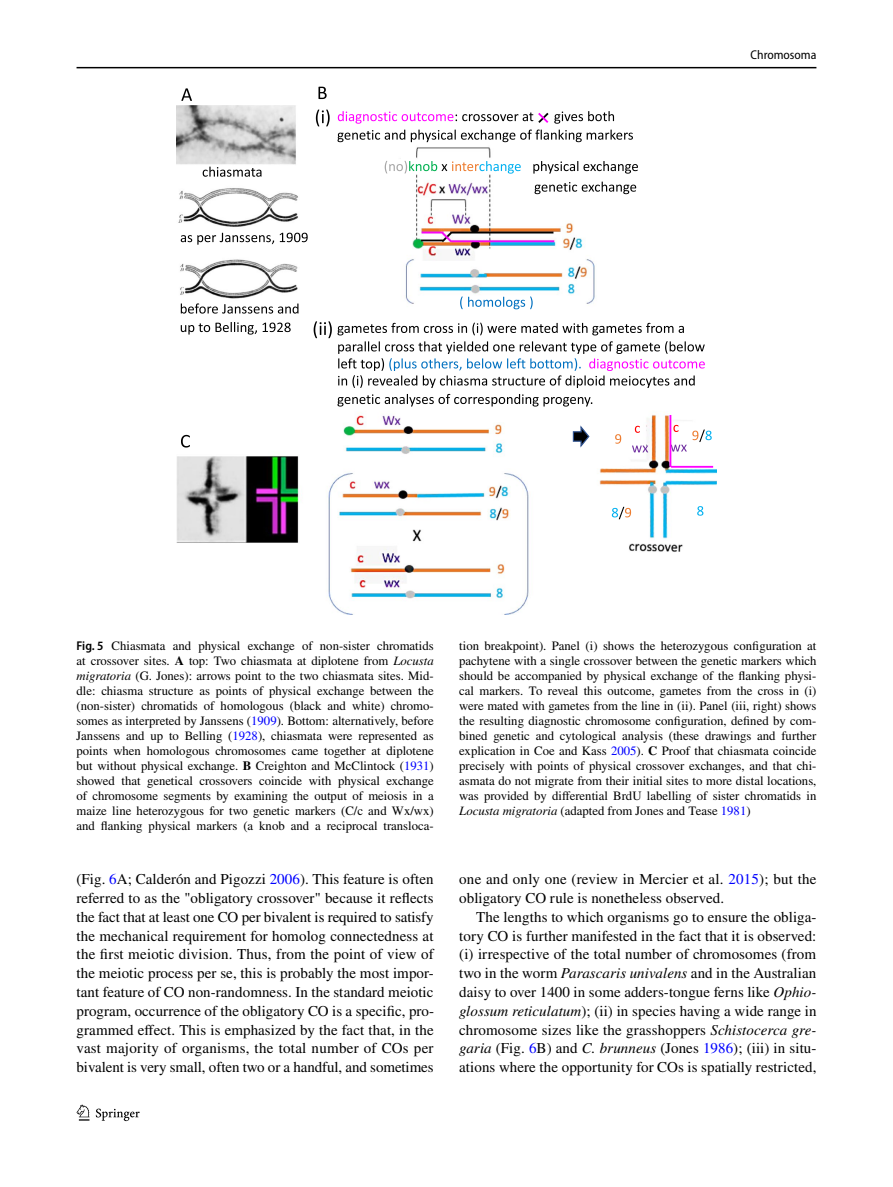
<style>
.page{position:relative;width:893px;height:1187px;background:#fff}
.page>*{position:absolute;margin:0;border:0;box-sizing:border-box;transform-origin:0 0}
.t1{font:15px/18.8px "STIX";letter-spacing:.005em;color:#000;text-align:justify}
.t2{font:12.75px/15px "STIX";color:#000;text-align:justify}
.t3{font:semi-condensed 12.75px "Myriad Pro";color:#000}
.s1{font-family:"Myriad Pro";font-weight:600;font-stretch:semi-condensed}
.s2{font-weight:700}
.s3{font-style:italic}
.s4{color:#00f}
</style>
<div class="page">
<hr style="left:77px;top:67px;width:739px;height:1px;background:#000">
<svg style="left:77px;top:1104px;width:12px;height:16px"></svg>
<svg style="left:96px;top:1108px;width:44px;height:12px"></svg>
<img style="left:176px;top:106px;width:540px;height:508px">
<svg style="left:181px;top:88px;width:11px;height:13px"></svg>
<svg style="left:181px;top:233px;width:127px;height:12px"></svg>
<svg style="left:203px;top:167px;width:58px;height:10px"></svg>
<svg style="left:181px;top:435px;width:9px;height:12px"></svg>
<svg style="left:318px;top:87px;width:9px;height:12px"></svg>
<svg style="left:385px;top:161px;width:136px;height:13px"></svg>
<svg style="left:533px;top:161px;width:105px;height:13px"></svg>
<svg style="left:534px;top:181px;width:102px;height:13px"></svg>
<svg style="left:316px;top:110px;width:14px;height:16px"></svg>
<svg style="left:181px;top:303px;width:117px;height:10px"></svg>
<svg style="left:181px;top:322px;width:110px;height:12px"></svg>
<svg style="left:460px;top:296px;width:73px;height:13px"></svg>
<svg style="left:671px;top:425px;width:41px;height:26px"></svg>
<svg style="left:615px;top:434px;width:6px;height:9px"></svg>
<svg style="left:635px;top:426px;width:5px;height:7px"></svg>
<svg style="left:632px;top:445px;width:16px;height:7px"></svg>
<svg style="left:697px;top:506px;width:6px;height:9px"></svg>
<svg style="left:612px;top:506px;width:19px;height:13px"></svg>
<hr style="left:671px;top:466px;width:42px;height:1px;background:#f0f">
<hr style="left:669px;top:415px;width:2px;height:52px;background:#f0f">
<svg style="left:572px;top:423px;width:18px;height:26px"></svg>
<svg style="left:337px;top:111px;width:296px;height:31px"></svg>
<svg style="left:314px;top:321px;width:391px;height:67px"></svg>
<svg style="left:337px;top:394px;width:255px;height:12px"></svg>
<p class="t3" style="left:750px;top:48px;width:67px">Chromosoma</p>
<p class="t2" style="left:77px;top:638px;width:359px"><span class="s1">Fig. 5</span> Chiasmata and physical exchange of non-sister chromatids at crossover sites. <span class="s2">A</span> top: Two chiasmata at diplotene from <span class="s3">Locusta migratoria</span> (G. Jones): arrows point to the two chiasmata sites. Mid&shy;dle: chiasma structure as points of physical exchange between the (non-sister) chromatids of homologous (black and white) chromo&shy;somes as interpreted by Janssens (<span class="s4">1909</span>). Bottom: alternatively, before Janssens and up to Belling (<span class="s4">1928</span>), chiasmata were represented as points when homologous chromosomes came together at diplotene but without physical exchange. <span class="s2">B</span> Creighton and McClintock (<span class="s4">1931</span>) showed that genetical crossovers coincide with physical exchange of chromosome segments by examining the output of meiosis in a maize line heterozygous for two genetic markers (C/c and Wx/wx) and flanking physical markers (a knob and a reciprocal transloca-</p>
<p class="t2" style="left:459px;top:638px;width:359px">tion breakpoint). Panel (i) shows the heterozygous configuration at pachytene with a single crossover between the genetic markers which should be accompanied by physical exchange of the flanking physi&shy;cal markers. To reveal this outcome, gametes from the cross in (i) were mated with gametes from the line in (ii). Panel (iii, right) shows the resulting diagnostic chromosome configuration, defined by com&shy;bined genetic and cytological analysis (these drawings and further explication in Coe and Kass <span class="s4">2005</span>). <span class="s2">C</span> Proof that chiasmata coincide precisely with points of physical crossover exchanges, and that chi&shy;asmata do not migrate from their initial sites to more distal locations, was provided by differential BrdU labelling of sister chromatids in <span class="s3">Locusta migratoria</span> (adapted from Jones and Tease <span class="s4">1981</span>)</p>
<p class="t1" style="left:77px;top:871px;width:359px">(Fig. <span class="s4">6</span>A; Calderón and Pigozzi <span class="s4">2006</span>). This feature is often referred to as the "obligatory crossover" because it reflects the fact that at least one CO per bivalent is required to satisfy the mechanical requirement for homolog connectedness at the first meiotic division. Thus, from the point of view of the meiotic process per se, this is probably the most impor&shy;tant feature of CO non-randomness. In the standard meiotic program, occurrence of the obligatory CO is a specific, pro&shy;grammed effect. This is emphasized by the fact that, in the vast majority of organisms, the total number of COs per bivalent is very small, often two or a handful, and sometimes</p>
<p class="t1" style="left:459px;top:871px;width:359px">one and only one (review in Mercier et al. <span class="s4">2015</span>); but the obligatory CO rule is nonetheless observed.</p>
<p class="t1" style="left:459px;top:908px;width:359px;text-indent:17px">The lengths to which organisms go to ensure the obliga&shy;tory CO is further manifested in the fact that it is observed: (i) irrespective of the total number of chromosomes (from two in the worm <span class="s3">Parascaris univalens</span> and in the Australian daisy to over 1400 in some adders-tongue ferns like <span class="s3">Ophio&shy;glossum reticulatum</span>); (ii) in species having a wide range in chromosome sizes like the grasshoppers <span class="s3">Schistocerca gre&shy;garia</span> (Fig. <span class="s4">6</span>B) and <span class="s3">C. brunneus</span> (Jones <span class="s4">1986</span>); (iii) in situ&shy;ations where the opportunity for COs is spatially restricted,</p>
</div>
